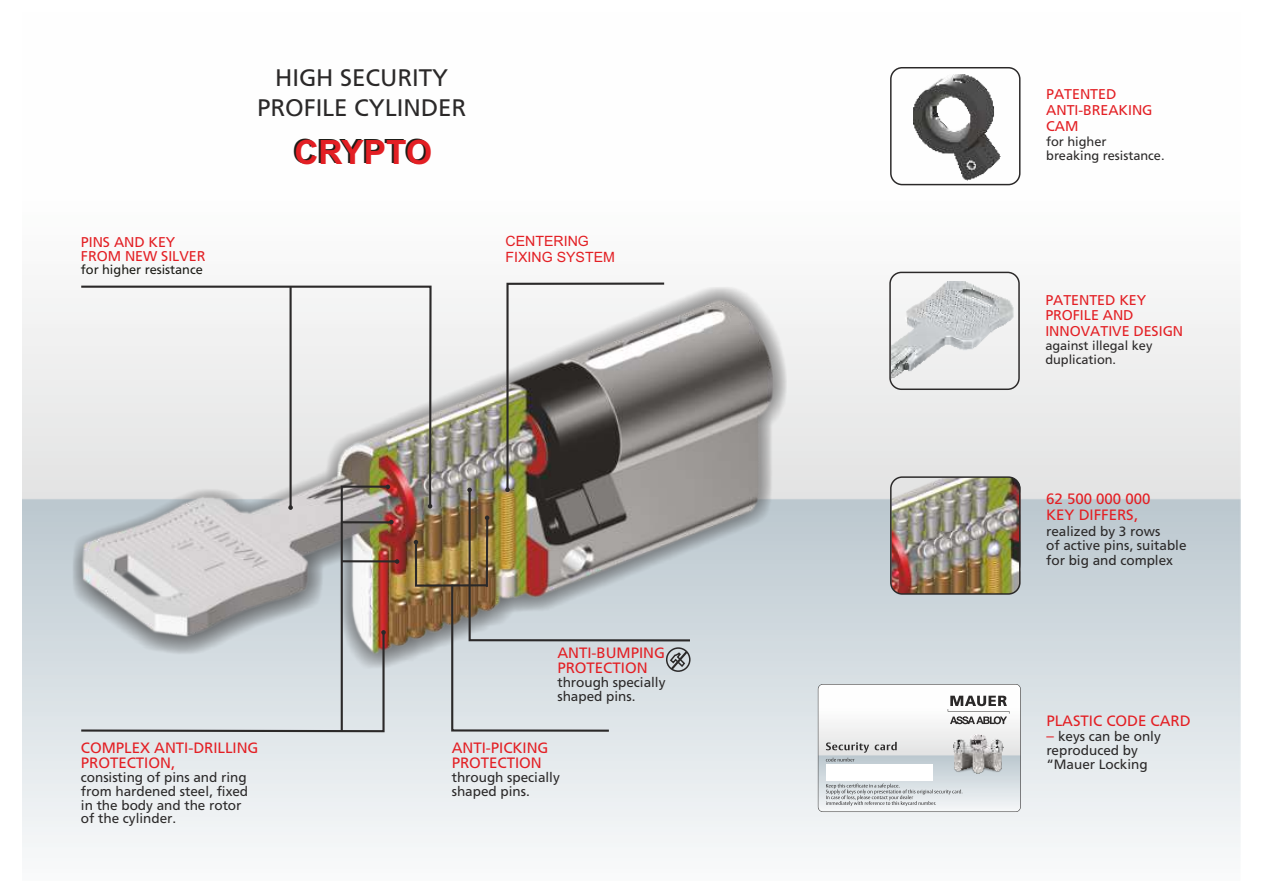
<style>
.page{position:relative;width:1263px;height:893px;background:#fff}
.page>*{position:absolute;margin:0;border:0;box-sizing:border-box;transform-origin:0 0}
.t1{font:700 33.45px "Arial";color:#1c1c17}
.t2{font:24px/29.7px "Frutiger LTCYR";color:#2b2929;text-align:center}
.t3{font:15px/15.1px "Frutiger LTCYR";color:#e31f24}
.t4{font:14.1px/15.8px "Frutiger LTCYR";color:#e31f24}
.t5{font:14.1px/15.9px "Arial";color:#e31f24}
.t6{font:13.5px/13.6px "Frutiger LTCYR";color:#2b2929}
.t7{font:12.75px/14.2px "Frutiger LTCYR";color:#2b2929}
.t8{font:12.75px "Frutiger LTCYR";color:#1c1c17}
.s1{font-size:15px;color:#e31f24}
</style>
<div class="page">
<img style="left:23px;top:67px;width:1217px;height:781px">
<img style="left:818px;top:684px;width:202px;height:127px;border-radius:5px">
<div style="left:826px;top:764px;width:106px;height:17px;background:#fff"></div>
<svg style="left:826px;top:742px;width:71px;height:20px"></svg>
<svg style="left:826px;top:784px;width:136px;height:22px"></svg>
<img style="left:953px;top:734px;width:51px;height:40px">
<img style="left:913px;top:75px;width:87px;height:106px">
<div style="left:890px;top:67px;width:130px;height:118px;border:1px solid #2b2929;border-radius:11px"></div>
<svg style="left:22px;top:281px;width:1219px;height:452px"></svg>
<h2 class="t2" style="left:257px;top:65px;width:210px">HIGH SECURITY<br>PROFILE CYLINDER</h2>
<p class="t4" style="left:81px;top:236px;width:126px;line-height:14.4px">PINS AND KEY<br>FROM NEW SILVER</p>
<p class="t8" style="left:81px;top:265px;width:123px">for higher resistance</p>
<h1 class="t1" style="left:292px;top:139px;width:139px">CRYPTO</h1>
<p class="t5" style="left:505px;top:235px;width:111px">CENTERING<br>FIXING SYSTEM</p>
<p class="t3" style="left:81px;top:742px;width:179px">COMPLEX ANTI-DRILLING<br>PROTECTION,</p>
<p class="t6" style="left:81px;top:772px;width:169px">consisting of pins and ring from hardened steel, fixed in the body and the rotor of the cylinder.</p>
<p class="t3" style="left:557px;top:647px;width:109px">ANTI-BUMPING<br>PROTECTION</p>
<p class="t6" style="left:557px;top:677px;width:110px">through specially shaped pins.</p>
<p class="t3" style="left:452px;top:742px;width:98px">ANTI-PICKING<br>PROTECTION</p>
<p class="t6" style="left:452px;top:772px;width:110px">through specially shaped pins.</p>
<p class="t4" style="left:1046px;top:88px;width:108px">PATENTED<br>ANTI-BREAKING<br>CAM</p>
<p class="t7" style="left:1046px;top:135px;width:120px">for higher<br>breaking resistance.</p>
<p class="t4" style="left:1045px;top:294px;width:139px;line-height:15.3px">PATENTED KEY<br>PROFILE AND<br>INNOVATIVE DESIGN</p>
<p class="t7" style="left:1045px;top:340px;width:109px;line-height:13.8px">against illegal key duplication.</p>
<p class="t3" style="left:1046px;top:492px;width:106px;line-height:16.4px">62 500 000 000<br>KEY DIFFERS,</p>
<p class="t6" style="left:1046px;top:525px;width:142px;line-height:14.9px">realized by 3 rows<br>of active pins, suitable for big and complex</p>
<p class="t3" style="left:1046px;top:715px;width:146px">PLASTIC CODE CARD</p>
<p class="t6" style="left:1046px;top:731px;width:116px"><span class="s1">–</span> keys can be only reproduced by “Mauer Locking</p>
</div>
